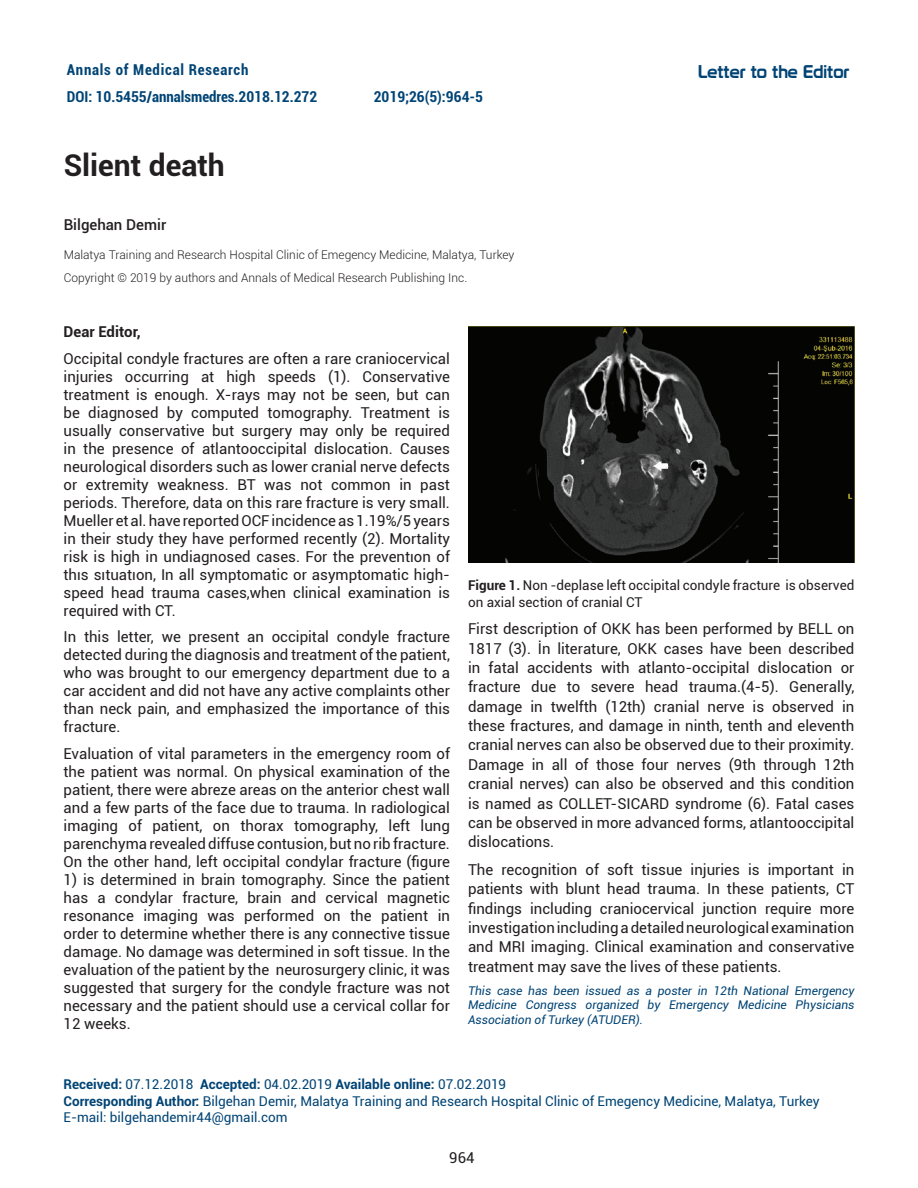
<style>
.page{position:relative;width:918px;height:1188px;background:#fff}
.page>*{position:absolute;margin:0;border:0;box-sizing:border-box;transform-origin:0 0}
.t1{font:700 30px "Roboto";color:#231f20}
.t2{font:18px "Prototype";color:#004475}
.t3{font:15px/18px "Roboto";color:#231f20;text-align:justify}
.t4{font:700 condensed 15px/26.5px "Roboto";color:#004475}
.t5{font:500 15px "Roboto";color:#231f20}
.t6{font:700 15px "Roboto";color:#231f20}
.t7{font:13.5px/16.2px "Roboto";color:#004475}
.t8{font:13.5px/16.2px "Roboto";color:#231f20}
.t9{font:300 12px/23px "Roboto";color:#231f20}
.t10{font:italic 12px/14.4px "Roboto";color:#004475;text-align:justify}
.s1{font-weight:700}
</style>
<div class="page">
<img style="left:469px;top:326px;width:385px;height:237px">
<p class="t4" style="left:67px;top:56px;width:252px">Annals of Medical Research<br>DOI: 10.5455/annalsmedres.2018.12.272</p>
<h1 class="t1" style="left:64px;top:145px;width:163px">Slient death</h1>
<p class="t4" style="left:374px;top:82px;width:111px">2019;26(5):964-5</p>
<p class="t5" style="left:64px;top:215px;width:104px">Bilgehan Demir</p>
<p class="t9" style="left:64px;top:243px;width:452px">Malatya Training and Research Hospital Clinic of Emegency Medicine, Malatya, Turkey<br>Copyright © 2019 by authors and Annals of Medical Research Publishing Inc.</p>
<p class="t2" style="left:698px;top:61px;width:153px">Letter to the Editor</p>
<p class="t6" style="left:64px;top:321px;width:79px">Dear Editor,</p>
<p class="t3" style="left:64px;top:349px;width:388px">Occipital condyle fractures are often a rare craniocervical injuries occurring at high speeds (1). Conservative treatment is enough. X-rays may not be seen, but can be diagnosed by computed tomography. Treatment is usually conservative but surgery may only be required in the presence of atlantooccipital dislocation. Causes neurological disorders such as lower cranial nerve defects or extremity weakness. BT was not common in past periods. Therefore, data on this rare fracture is very small.<br>Mueller et al. have reported OCF incidence as 1.19%/5 years in their study they have performed recently (2). Mortality risk is high in undiagnosed cases. For the preventıon of thıs sıtuatıon, In all symptomatic or asymptomatic high&shy;speed head trauma cases,when clinical examination is required with CT.</p>
<p class="t3" style="left:64px;top:627px;width:388px">In this letter, we present an occipital condyle fracture detected during the diagnosis and treatment of the patient, who was brought to our emergency department due to a car accident and did not have any active complaints other than neck pain, and emphasized the importance of this fracture.</p>
<p class="t3" style="left:64px;top:744px;width:388px">Evaluation of vital parameters in the emergency room of the patient was normal. On physical examination of the patient, there were abreze areas on the anterior chest wall and a few parts of the face due to trauma. In radiological imaging of patient, on thorax tomography, left lung parenchyma revealed diffuse contusion, but no rib fracture.<br>On the other hand, left occipital condylar fracture (figure</p>
<p class="t3" style="left:64px;top:870px;width:388px">1) is determined in brain tomography. Since the patient has a condylar fracture, brain and cervical magnetic resonance imaging was performed on the patient in order to determine whether there is any connective tissue damage. No damage was determined in soft tissue. In the evaluation of the patient by the neurosurgery clinic, it was suggested that surgery for the condyle fracture was not necessary and the patient should use a cervical collar for 12 weeks.</p>
<p class="t8" style="left:468px;top:577px;width:388px"><span class="s1">Figure 1.</span> Non -deplase left occipital condyle fracture is observed on axial section of cranial CT</p>
<p class="t3" style="left:468px;top:619px;width:388px;line-height:19.4px">First description of OKK has been performed by BELL on 1817 (3). İn literature, OKK cases have been described in fatal accidents with atlanto-occipital dislocation or fracture due to severe head trauma.(4-5). Generally, damage in twelfth (12th) cranial nerve is observed in these fractures, and damage in ninth, tenth and eleventh cranial nerves can also be observed due to their proximity.<br>Damage in all of those four nerves (9th through 12th cranial nerves) can also be observed and this condition is named as COLLET-SICARD syndrome (6). Fatal cases can be observed in more advanced forms, atlantooccipital dislocations.</p>
<p class="t3" style="left:468px;top:860px;width:388px;line-height:19.4px">The recognition of soft tissue injuries is important in patients with blunt head trauma. In these patients, CT findings including craniocervical junction require more investigation including a detailed neurological examination and MRI imaging. Clinical examination and conservative treatment may save the lives of these patients.</p>
<p class="t10" style="left:468px;top:983px;width:388px">This case has been issued as a poster in 12th National Emergency Medicine Congress organized by Emergency Medicine Physicians Association of Turkey (ATUDER).</p>
<p class="t7" style="left:64px;top:1076px;width:758px"><span class="s1">Received:</span> 07.12.2018 <span class="s1">Accepted:</span> 04.02.2019 <span class="s1">Available online:</span> 07.02.2019<br><span class="s1">Corresponding Author:</span> Bilgehan Demir, Malatya Training and Research Hospital Clinic of Emegency Medicine, Malatya, Turkey<br>E-mail: bilgehandemir44@gmail.com</p>
<p class="t3" style="left:449px;top:1148px;width:27px">964</p>
</div>
